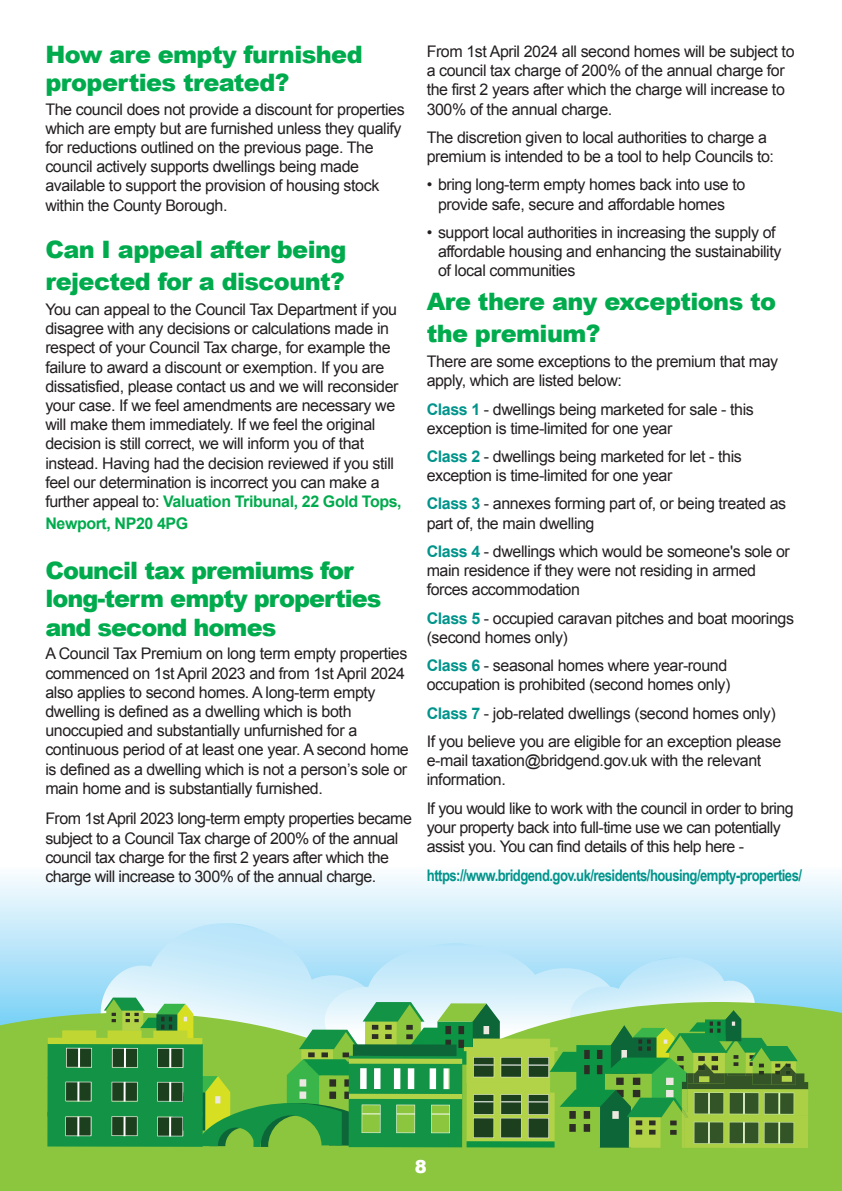
<style>
.page{position:relative;width:842px;height:1191px;background:#fff}
.page>*{position:absolute;margin:0;border:0;box-sizing:border-box;transform-origin:0 0}
.t1{font:900 24px/28.8px "Arial";letter-spacing:-.025em;color:#00ab4d}
.t2{font:900 18px "Arial";color:#fff}
.t3{font:16px/19.2px "Arial";letter-spacing:-.025em;color:#231f20}
.t4{font:700 16px "Arial Narrow";letter-spacing:-.035em;color:#00948b}
.t5{font:700 16px "Arial";letter-spacing:-.025em;color:#00ab4d}
.s1{font-weight:700;color:#00ab4d}
.s2{font-weight:700;color:#00948b}
</style>
<div class="page">
<svg style="left:0;top:876px;width:842px;height:136px;background:#d6effb"></svg>
<svg style="left:97px;top:922px;width:290px;height:21px;background:#c4e8fa"></svg>
<svg style="left:808px;top:1001px;width:34px;height:112px;background:#8ac74d"></svg>
<svg style="left:0;top:1012px;width:47px;height:101px;background:#89c74e"></svg>
<div style="left:0;top:1113px;width:842px;height:78px;background:#8bc63e"></div>
<svg style="left:47px;top:943px;width:761px;height:205px;background:#7dba81"></svg>
<p class="t1" style="left:45px;top:39px;width:319px">How are empty furnished properties treated?</p>
<p class="t3" style="left:45px;top:99px;width:361px">The council does not provide a discount for properties which are empty but are furnished unless they qualify for reductions outlined on the previous page. The council actively supports dwellings being made available to support the provision of housing stock within the County Borough.</p>
<p class="t1" style="left:45px;top:233px;width:303px;line-height:31.6px">Can I appeal after being rejected for a discount?</p>
<p class="t3" style="left:45px;top:300px;width:358px">You can appeal to the Council Tax Department if you disagree with any decisions or calculations made in respect of your Council Tax charge, for example the failure to award a discount or exemption. If you are dissatisfied, please contact us and we will reconsider your case. If we feel amendments are necessary we will make them immediately. If we feel the original decision is still correct, we will inform you of that instead. Having had the decision reviewed if you still feel our determination is incorrect you can make a further appeal to: <span class="s1">Valuation Tribunal, 22 Gold Tops,</span></p>
<p class="t5" style="left:45px;top:515px;width:144px">Newport, NP20 4PG</p>
<p class="t1" style="left:45px;top:554px;width:338px">Council tax premiums for long-term empty properties and second homes</p>
<p class="t3" style="left:45px;top:644px;width:365px">A Council Tax Premium on long term empty properties commenced on 1st April 2023 and from 1st April 2024 also applies to second homes. A long-term empty dwelling is defined as a dwelling which is both unoccupied and substantially unfurnished for a continuous period of at least one year. A second home is defined as a dwelling which is not a person’s sole or main home and is substantially furnished.</p>
<p class="t3" style="left:45px;top:809px;width:368px">From 1st April 2023 long-term empty properties became subject to a Council Tax charge of 200% of the annual council tax charge for the first 2 years after which the charge will increase to 300% of the annual charge.</p>
<p class="t3" style="left:427px;top:42px;width:369px">From 1st April 2024 all second homes will be subject to a council tax charge of 200% of the annual charge for the first 2 years after which the charge will increase to 300% of the annual charge.</p>
<p class="t3" style="left:427px;top:128px;width:349px">The discretion given to local authorities to charge a premium is intended to be a tool to help Councils to:</p>
<p class="t3" style="left:427px;top:175px;width:320px;text-align:center">• bring long-term empty homes back into use to provide safe, secure and affordable homes</p>
<p class="t3" style="left:438px;top:223px;width:345px;text-indent:-11px">• support local authorities in increasing the supply of affordable housing and enhancing the sustainability of local communities</p>
<p class="t1" style="left:427px;top:285px;width:351px;line-height:31.6px">Are there any exceptions to the premium?</p>
<p class="t3" style="left:427px;top:352px;width:353px">There are some exceptions to the premium that may apply, which are listed below:</p>
<p class="t3" style="left:427px;top:399px;width:329px"><span class="s2">Class 1</span> - dwellings being marketed for sale - this exception is time-limited for one year</p>
<p class="t3" style="left:427px;top:447px;width:317px"><span class="s2">Class 2</span> - dwellings being marketed for let - this exception is time-limited for one year</p>
<p class="t3" style="left:427px;top:494px;width:361px"><span class="s2">Class 3</span> - annexes forming part of, or being treated as part of, the main dwelling</p>
<p class="t3" style="left:427px;top:542px;width:365px"><span class="s2">Class 4</span> - dwellings which would be someone's sole or main residence if they were not residing in armed forces accommodation</p>
<p class="t3" style="left:427px;top:608px;width:369px"><span class="s2">Class 5</span> - occupied caravan pitches and boat moorings (second homes only)</p>
<p class="t3" style="left:427px;top:656px;width:305px"><span class="s2">Class 6</span> - seasonal homes where year-round occupation is prohibited (second homes only)</p>
<p class="t3" style="left:427px;top:703px;width:351px"><span class="s2">Class 7</span> - job-related dwellings (second homes only)</p>
<p class="t3" style="left:427px;top:732px;width:356px">If you believe you are eligible for an exception please e-mail taxation@bridgend.gov.uk with the relevant information.</p>
<p class="t3" style="left:427px;top:798px;width:369px">If you would like to work with the council in order to bring your property back into full-time use we can potentially assist you. You can find details of this help here -</p>
<p class="t4" style="left:427px;top:866px;width:377px">https://www.bridgend.gov.uk/residents/housing/empty-properties/</p>
<p class="t2" style="left:415px;top:1153px;width:14px">8</p>
</div>
